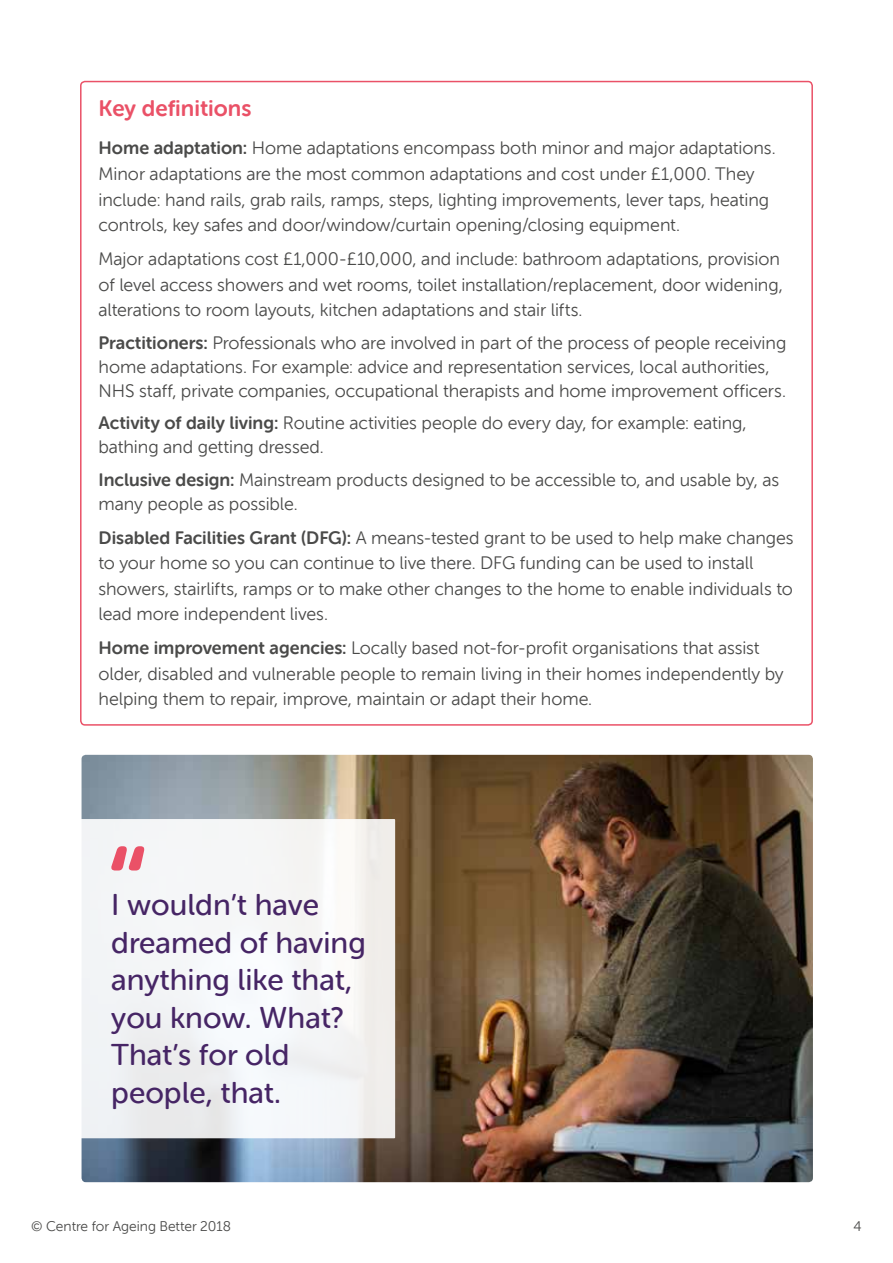
<style>
.page{position:relative;width:893px;height:1263px;background:#fff}
.page>*{position:absolute;margin:0;border:0;box-sizing:border-box;transform-origin:0 0}
.t1{font:30px/37.5px "Museo Sans W01 Rounded 500";color:#462565}
.t2{font:22.5px "Museo Sans W01 Rounded 700";color:#ea5167}
.t3{font:18px/25.5px "Museo Sans W01 Rounded 300";letter-spacing:-.005em;color:#4a4a49}
.t4{font:13.95px "Museo Sans W01 Rounded 300";color:#4a4a49}
.s1{font-family:"Museo Sans W01 Rounded 700"}
</style>
<div class="page">
<img style="left:82px;top:755px;width:731px;height:427px">
<svg style="left:81px;top:818px;width:315px;height:321px"></svg>
<svg style="left:111px;top:846px;width:33px;height:24px"></svg>
<p class="t2" style="left:99px;top:96px;width:154px">Key definitions</p>
<p class="t3" style="left:99px;top:136px;width:679px"><span class="s1">Home adaptation:</span> Home adaptations encompass both minor and major adaptations.<br>Minor adaptations are the most common adaptations and cost under £1,000. They include: hand rails, grab rails, ramps, steps, lighting improvements, lever taps, heating controls, key safes and door/window/curtain opening/closing equipment.</p>
<p class="t3" style="left:99px;top:246px;width:686px">Major adaptations cost £1,000-£10,000, and include: bathroom adaptations, provision of level access showers and wet rooms, toilet installation/replacement, door widening, alterations to room layouts, kitchen adaptations and stair lifts.</p>
<p class="t3" style="left:99px;top:330px;width:689px;line-height:24px"><span class="s1">Practitioners:</span> Professionals who are involved in part of the process of people receiving home adaptations. For example: advice and representation services, local authorities,<br>NHS staff, private companies, occupational therapists and home improvement officers.</p>
<p class="t3" style="left:99px;top:411px;width:650px;line-height:24px"><span class="s1">Activity of daily living:</span> Routine activities people do every day, for example: eating, bathing and getting dressed.</p>
<p class="t3" style="left:99px;top:467px;width:682px;line-height:24px"><span class="s1">Inclusive design:</span> Mainstream products designed to be accessible to, and usable by, as many people as possible.</p>
<p class="t3" style="left:99px;top:525px;width:697px"><span class="s1">Disabled Facilities Grant (DFG):</span> A means-tested grant to be used to help make changes to your home so you can continue to live there. DFG funding can be used to install showers, stairlifts, ramps or to make other changes to the home to enable individuals to lead more independent lives.</p>
<p class="t3" style="left:99px;top:635px;width:687px"><span class="s1">Home improvement agencies:</span> Locally based not-for-profit organisations that assist older, disabled and vulnerable people to remain living in their homes independently by helping them to repair, improve, maintain or adapt their home.</p>
<h1 class="t1" style="left:111px;top:886px;width:256px">I wouldn’t have dreamed of having anything like that, you know. What?<br>That’s for old people, that.</h1>
<p class="t4" style="left:31px;top:1218px;width:201px">© Centre for Ageing Better 2018</p>
<p class="t4" style="left:854px;top:1218px;width:10px">4</p>
</div>
